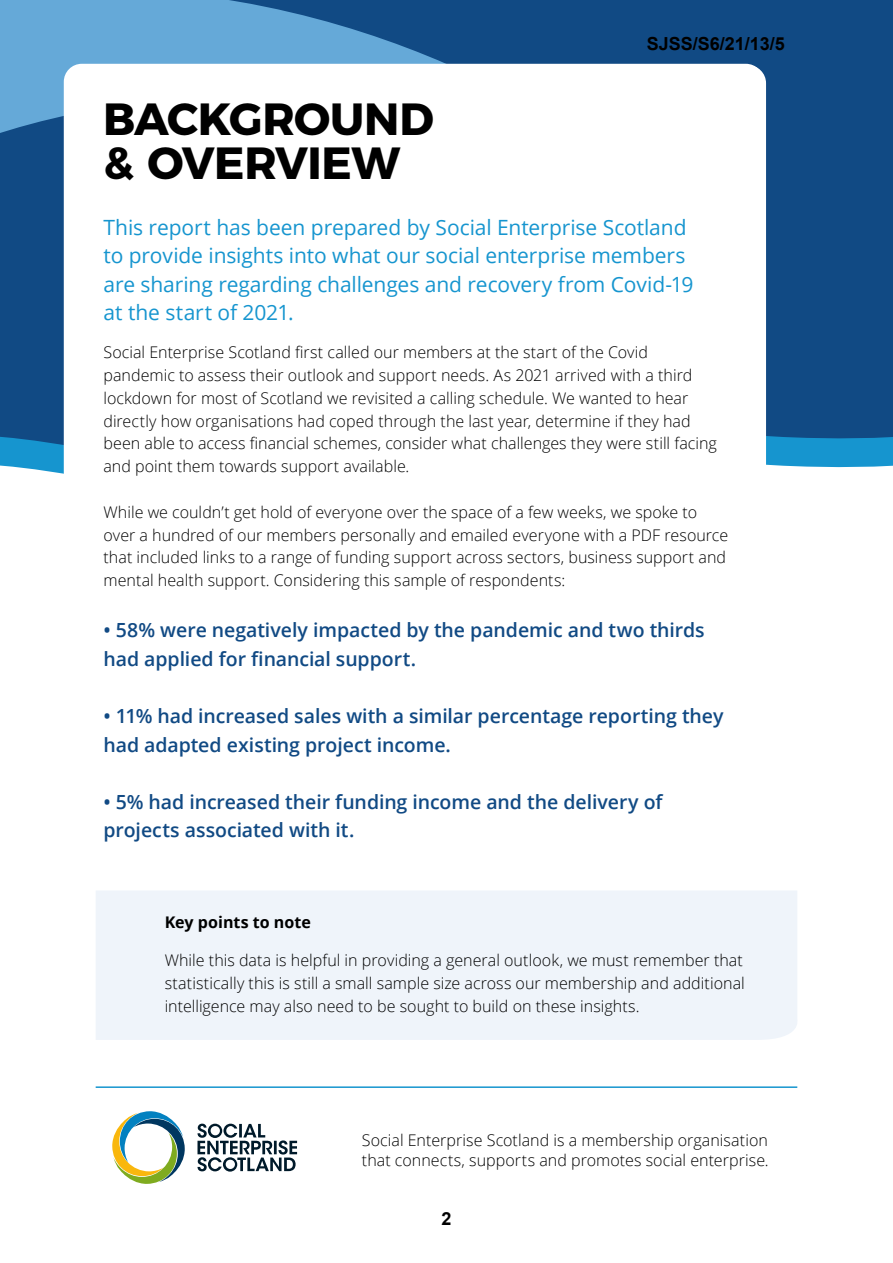
<style>
.page{position:relative;width:893px;height:1263px;background:#fff}
.page>*{position:absolute;margin:0;border:0;box-sizing:border-box;transform-origin:0 0}
.t1{font:700 45px/43.5px "Montserrat";letter-spacing:-.01em;color:#000}
.t2{font:21px/28.5px "Open Sans";letter-spacing:-.005em;color:#1695cf}
.t3{font:600 19.5px/28.5px "Open Sans";letter-spacing:-.005em;color:#114a84}
.t4{font:700 18px "Arial";color:#000}
.t5{font:300 16.05px/22.8px "Open Sans";color:#000}
.t6{font:700 16.05px "Open Sans";color:#000}
</style>
<div class="page">
<svg style="left:0;top:0;width:893px;height:474px;background:#16538b"></svg>
<svg style="left:0;top:0;width:638px;height:280px;background:#3d7aae"></svg>
<div style="left:66px;top:65px;width:700px;height:763px;background:#fff;border-radius:18px"></div>
<hr style="left:96px;top:1086px;width:701px;height:2px;background:#1695cf">
<svg style="left:112px;top:1111px;width:73px;height:73px"></svg>
<svg style="left:197px;top:1123px;width:100px;height:48px"></svg>
<div style="left:96px;top:891px;width:701px;height:149px;background:#eff4fa"></div>
<h1 class="t1" style="left:103px;top:94px;width:332px">BACKGROUND &amp; OVERVIEW</h1>
<p class="t4" style="left:647px;top:31px;width:140px">SJSS/S6/21/13/5</p>
<h2 class="t2" style="left:103px;top:212px;width:591px">This report has been prepared by Social Enterprise Scotland to provide insights into what our social enterprise members are sharing regarding challenges and recovery from Covid-19 at the start of 2021.</h2>
<p class="t5" style="left:103px;top:340px;width:615px">Social Enterprise Scotland first called our members at the start of the Covid pandemic to assess their outlook and support needs. As 2021 arrived with a third lockdown for most of Scotland we revisited a calling schedule. We wanted to hear directly how organisations had coped through the last year, determine if they had been able to access financial schemes, consider what challenges they were still facing and point them towards support available.</p>
<p class="t5" style="left:103px;top:500px;width:626px">While we couldn’t get hold of everyone over the space of a few weeks, we spoke to over a hundred of our members personally and emailed everyone with a PDF resource that included links to a range of funding support across sectors, business support and mental health support. Considering this sample of respondents:</p>
<p class="t3" style="left:103px;top:616px;width:603px">• 58% were negatively impacted by the pandemic and two thirds had applied for financial support.</p>
<p class="t3" style="left:103px;top:701px;width:622px">• 11% had increased sales with a similar percentage reporting they had adapted existing project income.</p>
<p class="t3" style="left:103px;top:787px;width:561px">• 5% had increased their funding income and the delivery of projects associated with it.</p>
<p class="t6" style="left:165px;top:911px;width:148px">Key points to note</p>
<p class="t5" style="left:165px;top:948px;width:582px;text-align:justify">While this data is helpful in providing a general outlook, we must remember that statistically this is still a small sample size across our membership and additional intelligence may also need to be sought to build on these insights.</p>
<p class="t5" style="left:362px;top:1130px;width:408px;line-height:19.5px">Social Enterprise Scotland is a membership organisation that connects, supports and promotes social enterprise.</p>
<p class="t4" style="left:441px;top:1206px;width:12px">2</p>
</div>
